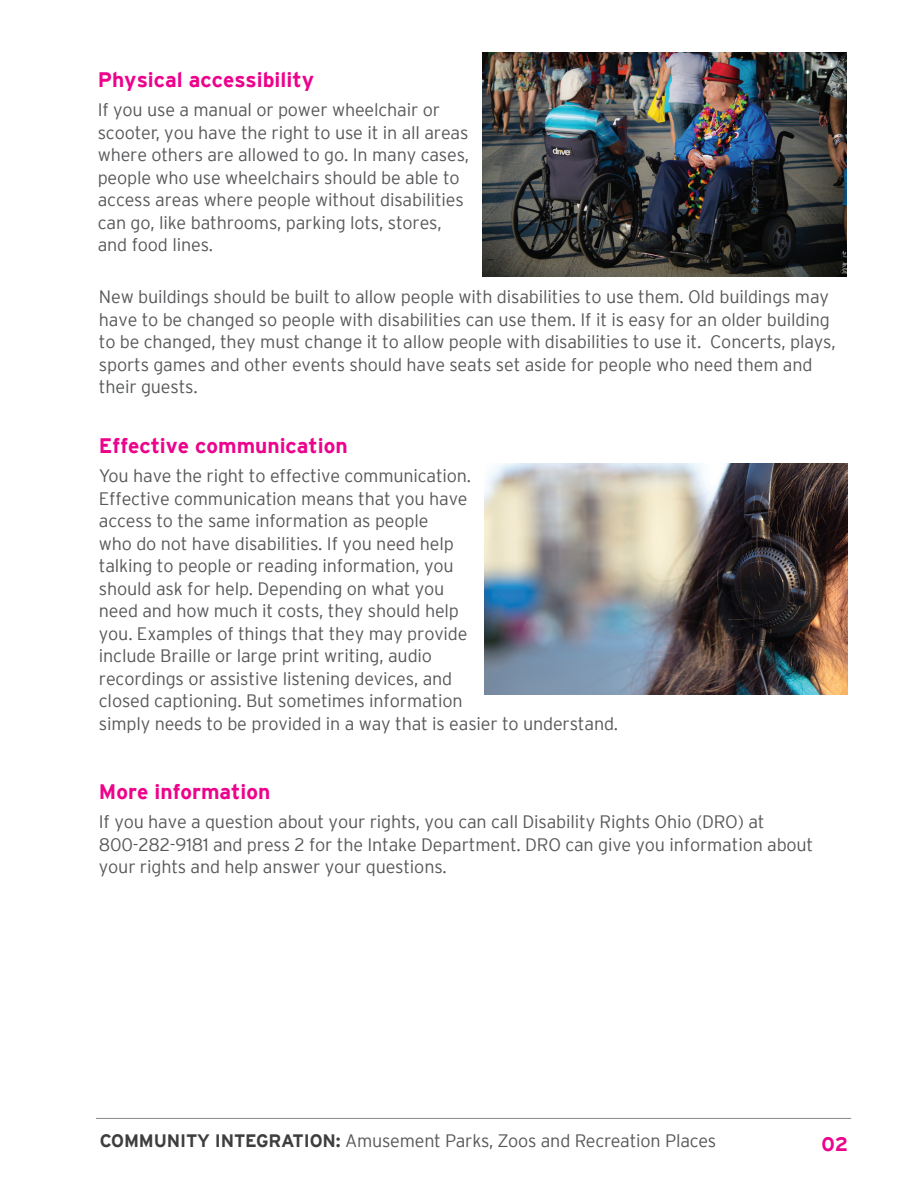
<style>
.page{position:relative;width:918px;height:1188px;background:#fff}
.page>*{position:absolute;margin:0;border:0;box-sizing:border-box;transform-origin:0 0}
.t1{font:700 21px "Interstate";color:#ed028c}
.t2{font:700 19.5px "Interstate";color:#ed028c}
.t3{font:300 18px/22.5px "Interstate";letter-spacing:-.01em;color:#57585a}
.s1{font-weight:700;color:#3e3e3f}
</style>
<div class="page">
<hr style="left:96px;top:1118px;width:755px;height:1px;background:#808083">
<img style="left:483px;top:52px;width:363px;height:225px">
<img style="left:484px;top:464px;width:363px;height:231px">
<p class="t1" style="left:98px;top:68px;width:218px">Physical accessibility</p>
<p class="t3" style="left:98px;top:98px;width:373px">If you use a manual or power wheelchair or scooter, you have the right to use it in all areas where others are allowed to go. In many cases, people who use wheelchairs should be able to access areas where people without disabilities can go, like bathrooms, parking lots, stores, and food lines.</p>
<p class="t3" style="left:99px;top:285px;width:738px">New buildings should be built to allow people with disabilities to use them. Old buildings may have to be changed so people with disabilities can use them. If it is easy for an older building to be changed, they must change it to allow people with disabilities to use it. Concerts, plays, sports games and other events should have seats set aside for people who need them and their guests.</p>
<p class="t1" style="left:99px;top:434px;width:250px">Effective communication</p>
<p class="t3" style="left:99px;top:465px;width:521px">You have the right to effective communication.<br>Effective communication means that you have<br>access to the same information as people<br>who do not have disabilities. If you need help<br>talking to people or reading information, you<br>should ask for help. Depending on what you<br>need and how much it costs, they should help<br>you. Examples of things that they may provide<br>include Braille or large print writing, audio<br>recordings or assistive listening devices, and<br>closed captioning. But sometimes information<br>simply needs to be provided in a way that is easier to understand.</p>
<p class="t1" style="left:99px;top:780px;width:173px">More information</p>
<p class="t3" style="left:99px;top:810px;width:716px">If you have a question about your rights, you can call Disability Rights Ohio (DRO) at<br>800-282-9181 and press 2 for the Intake Department. DRO can give you information about your rights and help answer your questions.</p>
<p class="t3" style="left:100px;top:1130px;width:618px"><span class="s1">COMMUNITY INTEGRATION:</span> Amusement Parks, Zoos and Recreation Places</p>
<p class="t2" style="left:822px;top:1133px;width:28px">02</p>
</div>
